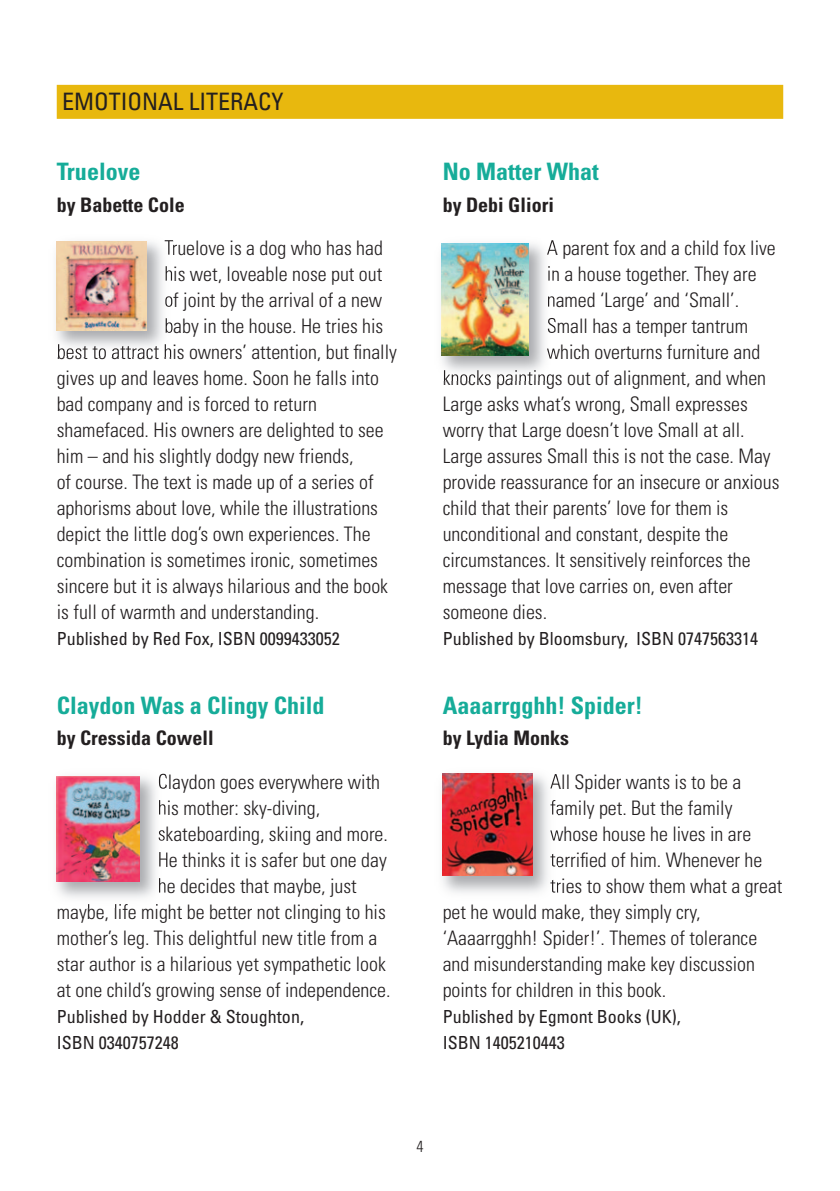
<style>
.page{position:relative;width:840px;height:1191px;background:#fff}
.page>*{position:absolute;margin:0;border:0;box-sizing:border-box;transform-origin:0 0}
.t1{font:700 condensed 24px "Univers LT Std";color:#16ac99}
.t2{font:condensed 24px "Univers LT Std";color:#231f20}
.t3{font:300 condensed 20px "Univers LT Std";color:#231f20}
.t4{font:700 condensed 20px "Univers LT Std";color:#231f20}
.t5{font:condensed 18px/26px "Univers LT Std";color:#231f20}
.t6{font:300 condensed 16px "Univers LT Std";color:#231f20}
</style>
<div class="page">
<img style="left:56px;top:241px;width:116px;height:115px">
<img style="left:164px;top:240px;width:8px;height:18px">
<img style="left:165px;top:266px;width:7px;height:17px">
<img style="left:165px;top:292px;width:7px;height:18px">
<img style="left:165px;top:318px;width:7px;height:18px">
<img style="left:58px;top:344px;width:113px;height:12px">
<img style="left:57px;top:241px;width:89px;height:89px">
<img style="left:56px;top:773px;width:110px;height:125px">
<img style="left:159px;top:774px;width:7px;height:18px">
<img style="left:159px;top:800px;width:7px;height:18px">
<img style="left:158px;top:826px;width:8px;height:18px">
<img style="left:159px;top:852px;width:7px;height:14px">
<img style="left:159px;top:878px;width:7px;height:14px">
<img style="left:88px;top:904px;width:70px;height:3px">
<img style="left:57px;top:776px;width:83px;height:105px">
<img style="left:441px;top:243px;width:104px;height:127px">
<img style="left:547px;top:240px;width:7px;height:15px">
<img style="left:548px;top:266px;width:6px;height:15px">
<img style="left:548px;top:296px;width:6px;height:11px">
<img style="left:547px;top:318px;width:7px;height:15px">
<img style="left:547px;top:348px;width:7px;height:11px">
<img style="left:443px;top:370px;width:111px;height:11px">
<img style="left:441px;top:243px;width:87px;height:112px">
<img style="left:442px;top:773px;width:114px;height:120px">
<img style="left:550px;top:774px;width:7px;height:18px">
<img style="left:550px;top:800px;width:7px;height:18px">
<img style="left:550px;top:826px;width:7px;height:14px">
<img style="left:550px;top:852px;width:7px;height:14px">
<img style="left:550px;top:878px;width:6px;height:14px">
<img style="left:442px;top:774px;width:89px;height:101px">
<div style="left:57px;top:85px;width:725px;height:34px;background:#e8b80e"></div>
<p class="t2" style="left:62px;top:93px;width:223px">EMOTIONAL LITERACY</p>
<p class="t1" style="left:57px;top:163px;width:85px">Truelove</p>
<p class="t4" style="left:57px;top:197px;width:129px">by Babette Cole</p>
<p class="t3" style="left:164px;top:240px;width:220px">Truelove is a dog who has had</p>
<p class="t3" style="left:164px;top:266px;width:219px">his wet, loveable nose put out</p>
<p class="t3" style="left:164px;top:292px;width:219px">of joint by the arrival of a new</p>
<p class="t3" style="left:164px;top:318px;width:220px">baby in the house. He tries his</p>
<p class="t3" style="left:57px;top:344px;width:341px">best to attract his owners’ attention, but finally</p>
<p class="t3" style="left:57px;top:370px;width:324px">gives up and leaves home. Soon he falls into</p>
<p class="t3" style="left:57px;top:396px;width:261px">bad company and is forced to return</p>
<p class="t3" style="left:57px;top:422px;width:328px">shamefaced. His owners are delighted to see</p>
<p class="t3" style="left:57px;top:448px;width:298px">him – and his slightly dodgy new friends,</p>
<p class="t3" style="left:57px;top:474px;width:318px">of course. The text is made up of a series of</p>
<p class="t3" style="left:57px;top:500px;width:322px">aphorisms about love, while the illustrations</p>
<p class="t3" style="left:57px;top:526px;width:315px">depict the little dog’s own experiences. The</p>
<p class="t3" style="left:57px;top:552px;width:323px">combination is sometimes ironic, sometimes</p>
<p class="t3" style="left:57px;top:578px;width:332px">sincere but it is always hilarious and the book</p>
<p class="t3" style="left:57px;top:604px;width:264px">is full of warmth and understanding.</p>
<p class="t5" style="left:57px;top:627px;width:284px">Published by Red Fox, ISBN 0099433052</p>
<p class="t1" style="left:57px;top:696px;width:269px">Claydon Was a Clingy Child</p>
<p class="t4" style="left:57px;top:731px;width:158px">by Cressida Cowell</p>
<p class="t3" style="left:158px;top:774px;width:224px">Claydon goes everywhere with</p>
<p class="t3" style="left:158px;top:800px;width:164px">his mother: sky-diving,</p>
<p class="t3" style="left:158px;top:826px;width:231px">skateboarding, skiing and more.</p>
<p class="t3" style="left:158px;top:852px;width:230px">He thinks it is safer but one day</p>
<p class="t3" style="left:158px;top:878px;width:200px">he decides that maybe, just</p>
<p class="t3" style="left:57px;top:904px;width:330px">maybe, life might be better not clinging to his</p>
<p class="t3" style="left:57px;top:930px;width:322px">mother’s leg. This delightful new title from a</p>
<p class="t3" style="left:57px;top:956px;width:330px">star author is a hilarious yet sympathetic look</p>
<p class="t3" style="left:57px;top:982px;width:335px">at one child’s growing sense of independence.</p>
<p class="t5" style="left:57px;top:1004px;width:248px">Published by Hodder &amp; Stoughton,<br>ISBN 0340757248</p>
<p class="t1" style="left:442px;top:163px;width:157px">No Matter What</p>
<p class="t4" style="left:442px;top:197px;width:113px">by Debi Gliori</p>
<p class="t3" style="left:546px;top:240px;width:230px">A parent fox and a child fox live</p>
<p class="t3" style="left:546px;top:266px;width:211px">in a house together. They are</p>
<p class="t3" style="left:546px;top:292px;width:194px">named ‘Large’ and ‘Small’.</p>
<p class="t3" style="left:546px;top:318px;width:203px">Small has a temper tantrum</p>
<p class="t3" style="left:546px;top:344px;width:215px">which overturns furniture and</p>
<p class="t3" style="left:442px;top:370px;width:325px">knocks paintings out of alignment, and when</p>
<p class="t3" style="left:442px;top:396px;width:306px">Large asks what’s wrong, Small expresses</p>
<p class="t3" style="left:442px;top:422px;width:303px">worry that Large doesn’t love Small at all.</p>
<p class="t3" style="left:442px;top:448px;width:329px">Large assures Small this is not the case. May</p>
<p class="t3" style="left:442px;top:474px;width:338px">provide reassurance for an insecure or anxious</p>
<p class="t3" style="left:442px;top:500px;width:287px">child that their parents’ love for them is</p>
<p class="t3" style="left:442px;top:526px;width:287px">unconditional and constant, despite the</p>
<p class="t3" style="left:442px;top:552px;width:309px">circumstances. It sensitively reinforces the</p>
<p class="t3" style="left:442px;top:578px;width:291px">message that love carries on, even after</p>
<p class="t3" style="left:442px;top:604px;width:106px">someone dies.</p>
<p class="t5" style="left:442px;top:627px;width:317px">Published by Bloomsbury, ISBN 0747563314</p>
<p class="t1" style="left:442px;top:696px;width:201px">Aaaarrgghh! Spider!</p>
<p class="t4" style="left:442px;top:731px;width:128px">by Lydia Monks</p>
<p class="t3" style="left:549px;top:774px;width:193px">All Spider wants is to be a</p>
<p class="t3" style="left:549px;top:800px;width:184px">family pet. But the family</p>
<p class="t3" style="left:549px;top:826px;width:202px">whose house he lives in are</p>
<p class="t3" style="left:549px;top:852px;width:214px">terrified of him. Whenever he</p>
<p class="t3" style="left:549px;top:878px;width:234px">tries to show them what a great</p>
<p class="t3" style="left:442px;top:904px;width:259px">pet he would make, they simply cry,</p>
<p class="t3" style="left:442px;top:930px;width:316px">‘Aaaarrgghh! Spider!’. Themes of tolerance</p>
<p class="t3" style="left:442px;top:956px;width:314px">and misunderstanding make key discussion</p>
<p class="t3" style="left:442px;top:982px;width:225px">points for children in this book.</p>
<p class="t5" style="left:442px;top:1004px;width:239px">Published by Egmont Books (UK),<br>ISBN 1405210443</p>
<p class="t6" style="left:416px;top:1140px;width:9px">4</p>
</div>
